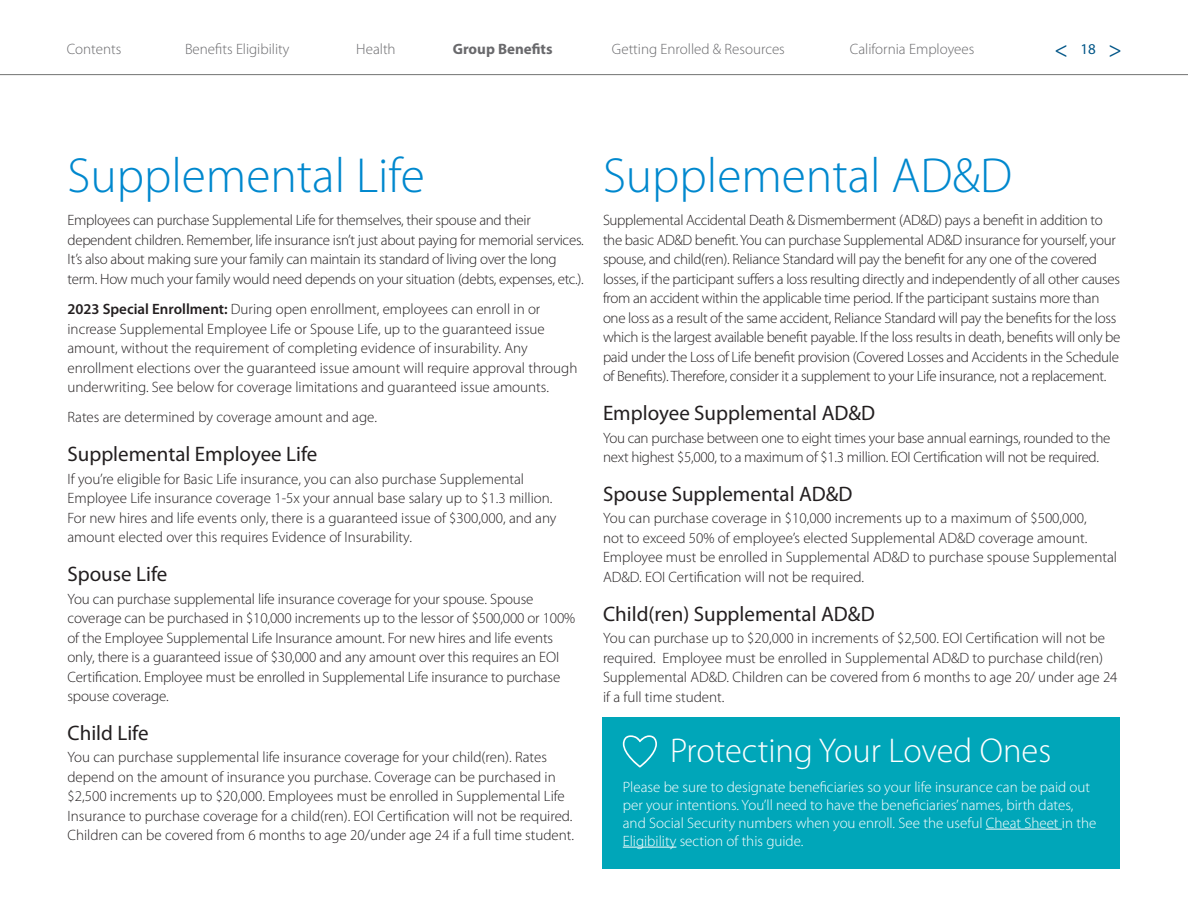
<style>
.page{position:relative;width:1188px;height:918px;background:#fff}
.page>*{position:absolute;margin:0;border:0;box-sizing:border-box;transform-origin:0 0}
.t1{font:300 49.5px "Myriad Pro";color:#0088ce}
.Callout_Body-H{font:300 34.5px "Myriad Pro";color:#fff}
.TOC_header{font:22.5px "Myriad Pro";color:#005587}
.t2{font:21px "Myriad Pro";color:#231f20}
.P-body{font:300 15px/19.5px "Myriad Pro";letter-spacing:-.01em;color:#231f20}
.Callout_Body-body{font:300 15px/18px "Myriad Pro";color:#fff}
.t3{font:300 15px "Myriad Pro";color:#69696c}
.t4{font:700 15px "Myriad Pro";color:#69696c}
.TOC_header-2{font:15px "Myriad Pro";color:#005587}
.s1{font-weight:600}
</style>
<div class="page">
<hr style="left:0;top:74px;width:1188px;height:1px;background:#717271">
<div style="left:603px;top:717px;width:517px;height:151px;background:#00a6b9"></div>
<hr style="left:986px;top:829px;width:76px;height:1px;background:#fff">
<hr style="left:623px;top:847px;width:53px;height:1px;background:#fff">
<svg style="left:623px;top:735px;width:34px;height:33px"></svg>
<p class="t3" style="left:67px;top:40px;width:56px">Contents</p>
<p class="t3" style="left:185px;top:40px;width:106px">Benefits Eligibility</p>
<p class="t3" style="left:356px;top:40px;width:41px">Health</p>
<p class="t4" style="left:453px;top:39px;width:101px">Group Benefits</p>
<p class="t3" style="left:612px;top:40px;width:174px">Getting Enrolled &amp; Resources</p>
<p class="t3" style="left:850px;top:40px;width:126px">California Employees</p>
<p class="TOC_header" style="left:1054px;top:36px;width:15px">&lt;</p>
<p class="TOC_header-2" style="left:1080px;top:39px;width:17px">18</p>
<p class="TOC_header" style="left:1108px;top:36px;width:15px">&gt;</p>
<h1 class="t1" style="left:68px;top:146px;width:359px">Supplemental Life</h1>
<p class="P-body" style="left:68px;top:210px;width:518px">Employees can purchase Supplemental Life for themselves, their spouse and their dependent children. Remember, life insurance isn’t just about paying for memorial services.<br>It’s also about making sure your family can maintain its standard of living over the long term. How much your family would need depends on your situation (debts, expenses, etc.).</p>
<p class="P-body" style="left:68px;top:299px;width:511px"><span class="s1">2023 Special Enrollment:</span> During open enrollment, employees can enroll in or increase Supplemental Employee Life or Spouse Life, up to the guaranteed issue amount, without the requirement of completing evidence of insurability. Any enrollment elections over the guaranteed issue amount will require approval through underwriting. See below for coverage limitations and guaranteed issue amounts.</p>
<p class="P-body" style="left:68px;top:408px;width:311px">Rates are determined by coverage amount and age.</p>
<h3 class="t2" style="left:68px;top:441px;width:251px">Supplemental Employee Life</h3>
<p class="P-body" style="left:68px;top:469px;width:491px">If you’re eligible for Basic Life insurance, you can also purchase Supplemental Employee Life insurance coverage 1-5x your annual base salary up to $1.3 million.<br>For new hires and life events only, there is a guaranteed issue of $300,000, and any amount elected over this requires Evidence of Insurability.</p>
<h3 class="t2" style="left:68px;top:561px;width:101px">Spouse Life</h3>
<p class="P-body" style="left:68px;top:589px;width:509px">You can purchase supplemental life insurance coverage for your spouse. Spouse coverage can be purchased in $10,000 increments up to the lessor of $500,000 or 100% of the Employee Supplemental Life Insurance amount. For new hires and life events only, there is a guaranteed issue of $30,000 and any amount over this requires an EOI Certification. Employee must be enrolled in Supplemental Life insurance to purchase spouse coverage.</p>
<h3 class="t2" style="left:68px;top:720px;width:83px">Child Life</h3>
<p class="P-body" style="left:68px;top:747px;width:508px">You can purchase supplemental life insurance coverage for your child(ren). Rates depend on the amount of insurance you purchase. Coverage can be purchased in $2,500 increments up to $20,000. Employees must be enrolled in Supplemental Life Insurance to purchase coverage for a child(ren). EOI Certification will not be required.<br>Children can be covered from 6 months to age 20/under age 24 if a full time student.</p>
<h1 class="t1" style="left:603px;top:146px;width:411px">Supplemental AD&amp;D</h1>
<p class="P-body" style="left:603px;top:210px;width:519px">Supplemental Accidental Death &amp; Dismemberment (AD&amp;D) pays a benefit in addition to the basic AD&amp;D benefit. You can purchase Supplemental AD&amp;D insurance for yourself, your spouse, and child(ren). Reliance Standard will pay the benefit for any one of the covered losses, if the participant suffers a loss resulting directly and independently of all other causes from an accident within the applicable time period. If the participant sustains more than one loss as a result of the same accident, Reliance Standard will pay the benefits for the loss which is the largest available benefit payable. If the loss results in death, benefits will only be paid under the Loss of Life benefit provision (Covered Losses and Accidents in the Schedule of Benefits). Therefore, consider it a supplement to your Life insurance, not a replacement.</p>
<h3 class="t2" style="left:603px;top:400px;width:274px">Employee Supplemental AD&amp;D</h3>
<p class="P-body" style="left:603px;top:428px;width:509px">You can purchase between one to eight times your base annual earnings, rounded to the next highest $5,000, to a maximum of $1.3 million. EOI Certification will not be required.</p>
<h3 class="t2" style="left:603px;top:481px;width:251px">Spouse Supplemental AD&amp;D</h3>
<p class="P-body" style="left:603px;top:509px;width:516px">You can purchase coverage in $10,000 increments up to a maximum of $500,000,<br>not to exceed 50% of employee’s elected Supplemental AD&amp;D coverage amount.<br>Employee must be enrolled in Supplemental AD&amp;D to purchase spouse Supplemental AD&amp;D. EOI Certification will not be required.</p>
<h3 class="t2" style="left:603px;top:601px;width:273px">Child(ren) Supplemental AD&amp;D</h3>
<p class="P-body" style="left:603px;top:628px;width:516px">You can purchase up to $20,000 in increments of $2,500. EOI Certification will not be required. Employee must be enrolled in Supplemental AD&amp;D to purchase child(ren)<br>Supplemental AD&amp;D. Children can be covered from 6 months to age 20/ under age 24 if a full time student.</p>
<p class="Callout_Body-H" style="left:670px;top:729px;width:383px">Protecting Your Loved Ones</p>
<p class="Callout_Body-body" style="left:623px;top:777px;width:475px">Please be sure to designate beneficiaries so your life insurance can be paid out per your intentions. You’ll need to have the beneficiaries’ names, birth dates, and Social Security numbers when you enroll. See the useful Cheat Sheet in the Eligibility section of this guide.</p>
</div>
